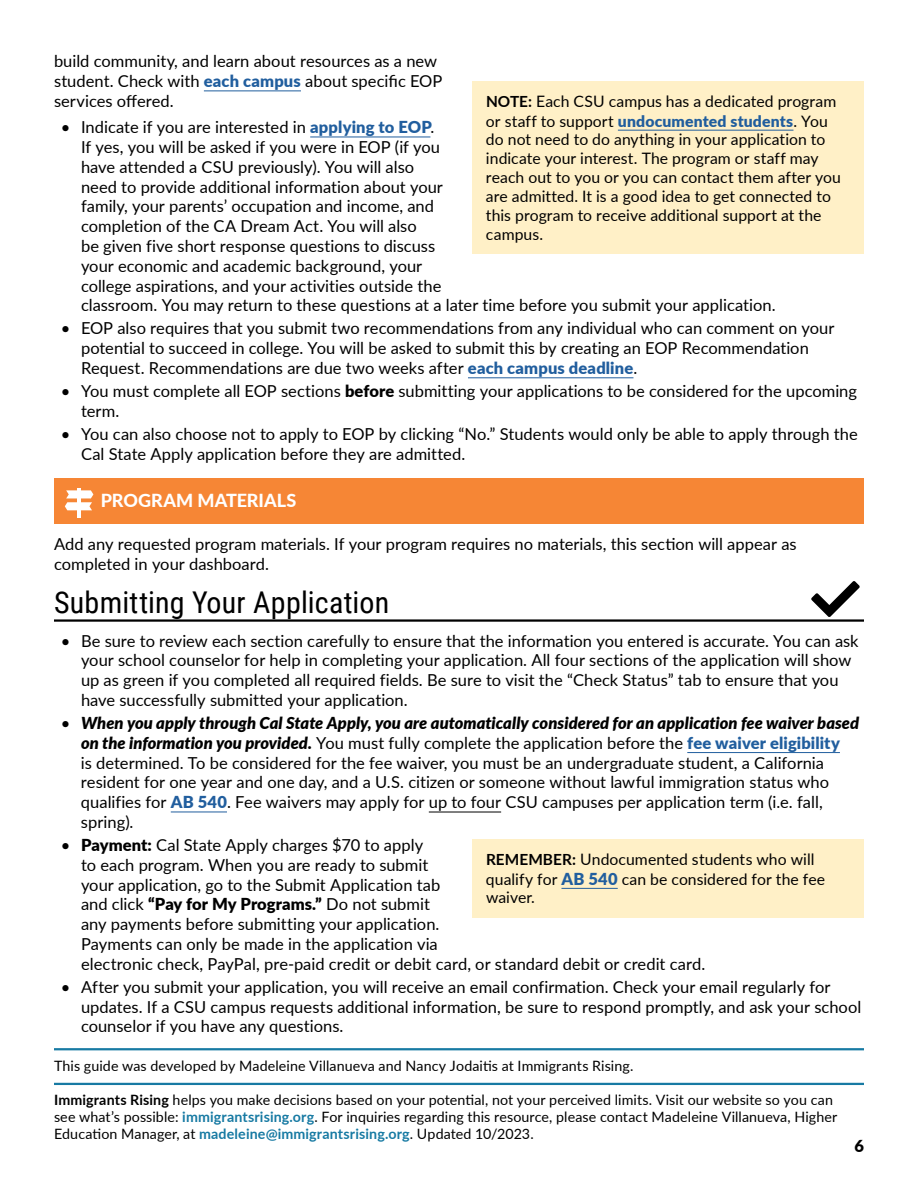
<style>
.page{position:relative;width:918px;height:1188px;background:#fff}
.page>*{position:absolute;margin:0;border:0;box-sizing:border-box;transform-origin:0 0}
.H1_-_Icons{font:30px "Roboto Condensed";letter-spacing:.005em;color:#000}
.H3_-_Colors{font:800 18px "Lato";color:#fff}
.t1{font:16.5px/19.8px "Lato";color:#000}
.t2{font:900 16.5px "Lato";color:#000}
.Yellow_Box_Text{font:15.75px/19px "Lato";letter-spacing:.005em;color:#000}
.t3{font:14.25px/17.1px "Lato";letter-spacing:.005em;color:#000}
.s1{font-weight:900;color:#215e9e}
.s2{font-weight:900}
.s3{font-weight:900;font-style:italic}
.s4{font-weight:700;font-size:15.3px}
.s5{font-weight:900;font-size:16.5px;color:#215e9e}
.s6{font-weight:700}
.s7{font-weight:700;color:#177aa3}
</style>
<div class="page">
<hr style="left:54px;top:1048px;width:810px;height:2px;background:#177aa3">
<hr style="left:54px;top:1083px;width:810px;height:2px;background:#177aa3">
<hr style="left:204px;top:90px;width:97px;height:1px;background:#215e9e">
<hr style="left:310px;top:137px;width:120px;height:1px;background:#215e9e">
<hr style="left:468px;top:377px;width:165px;height:1px;background:#215e9e">
<div style="left:54px;top:479px;width:810px;height:45px;background:#f68635"></div>
<hr style="left:54px;top:619px;width:810px;height:3px;background:#000">
<hr style="left:687px;top:752px;width:153px;height:1px;background:#215e9e">
<hr style="left:171px;top:812px;width:56px;height:1px;background:#215e9e">
<hr style="left:429px;top:812px;width:72px;height:1px;background:#000">
<hr style="left:77px;top:488px;width:4px;height:30px;background:#fff">
<svg style="left:65px;top:490px;width:28px;height:20px"></svg>
<div style="left:472px;top:839px;width:392px;height:78px;background:#fff0c7"></div>
<hr style="left:561px;top:888px;width:57px;height:1px;background:#215e9e">
<div style="left:472px;top:81px;width:392px;height:173px;background:#fff0c7"></div>
<hr style="left:618px;top:130px;width:175px;height:1px;background:#215e9e">
<svg style="left:811px;top:581px;width:49px;height:36px"></svg>
<p class="t1" style="left:54px;top:51px;width:390px">build community, and learn about resources as a new student. Check with <span class="s1">each campus</span> about specific EOP services offered.</p>
<p class="t1" style="left:81px;top:117px;width:696px;text-indent:-20px">• Indicate if you are interested in <span class="s1">applying to EOP</span>.<br>If yes, you will be asked if you were in EOP (if you<br>have attended a CSU previously). You will also<br>need to provide additional information about your<br>family, your parents’ occupation and income, and<br>completion of the CA Dream Act. You will also<br>be given five short response questions to discuss<br>your economic and academic background, your<br>college aspirations, and your activities outside the<br>classroom. You may return to these questions at a later time before you submit your application.</p>
<p class="t1" style="left:81px;top:318px;width:755px;text-indent:-20px">• EOP also requires that you submit two recommendations from any individual who can comment on your potential to succeed in college. You will be asked to submit this by creating an EOP Recommendation<br>Request. Recommendations are due two weeks after <span class="s1">each campus deadline</span>.</p>
<p class="t1" style="left:81px;top:380px;width:778px;text-indent:-20px">• You must complete all EOP sections <span class="s2">before</span> submitting your applications to be considered for the upcoming term.</p>
<p class="t1" style="left:81px;top:423px;width:778px;text-indent:-20px">• You can also choose not to apply to EOP by clicking “No.” Students would only be able to apply through the<br>Cal State Apply application before they are admitted.</p>
<h3 class="H3_-_Colors" style="left:101px;top:487px;width:197px">PROGRAM MATERIALS</h3>
<p class="t1" style="left:54px;top:534px;width:744px">Add any requested program materials. If your program requires no materials, this section will appear as completed in your dashboard.</p>
<h1 class="H1_-_Icons" style="left:54px;top:581px;width:337px">Submitting Your Application</h1>
<p class="t1" style="left:81px;top:630px;width:779px;text-indent:-20px">• Be sure to review each section carefully to ensure that the information you entered is accurate. You can ask your school counselor for help in completing your application. All four sections of the application will show up as green if you completed all required fields. Be sure to visit the “Check Status” tab to ensure that you have successfully submitted your application.</p>
<p class="t1" style="left:81px;top:712px;width:780px;text-indent:-20px">• <span class="s3">When you apply through Cal State Apply, you are automatically considered for an application fee waiver based on the information you provided.</span> You must fully complete the application before the <span class="s1">fee waiver eligibility<br></span>is determined. To be considered for the fee waiver, you must be an undergraduate student, a California resident for one year and one day, and a U.S. citizen or someone without lawful immigration status who qualifies for <span class="s1">AB 540</span>. Fee waivers may apply for up to four CSU campuses per application term (i.e. fall, spring).</p>
<p class="t1" style="left:81px;top:834px;width:626px;text-indent:-20px">• <span class="s2">Payment:</span> Cal State Apply charges $70 to apply<br>to each program. When you are ready to submit<br>your application, go to the Submit Application tab<br>and click <span class="s2">“Pay for My Programs.”</span> Do not submit<br>any payments before submitting your application.<br>Payments can only be made in the application via<br>electronic check, PayPal, pre-paid credit or debit card, or standard debit or credit card.</p>
<p class="t1" style="left:81px;top:976px;width:782px;text-indent:-20px">• After you submit your application, you will receive an email confirmation. Check your email regularly for updates. If a CSU campus requests additional information, be sure to respond promptly, and ask your school counselor if you have any questions.</p>
<p class="Yellow_Box_Text" style="left:486px;top:91px;width:356px"><span class="s4">NOTE:</span> Each CSU campus has a dedicated program or staff to support <span class="s1">undocumented students</span>. You do not need to do anything in your application to indicate your interest. The program or staff may reach out to you or you can contact them after you are admitted. It is a good idea to get connected to this program to receive additional support at the campus.</p>
<p class="Yellow_Box_Text" style="left:486px;top:849px;width:341px"><span class="s4">REMEMBER:</span> Undocumented students who will qualify for <span class="s5">AB 540</span> can be considered for the fee waiver.</p>
<p class="t3" style="left:54px;top:1056px;width:581px">This guide was developed by Madeleine Villanueva and Nancy Jodaitis at Immigrants Rising.</p>
<p class="t3" style="left:54px;top:1091px;width:785px"><span class="s6">Immigrants Rising</span> helps you make decisions based on your potential, not your perceived limits. Visit our website so you can see what’s possible: <span class="s7">immigrantsrising.org</span>. For inquiries regarding this resource, please contact Madeleine Villanueva, Higher<br>Education Manager, at <span class="s7">madeleine@immigrantsrising.org</span>. Updated 10/2023.</p>
<p class="t2" style="left:854px;top:1134px;width:11px">6</p>
</div>
